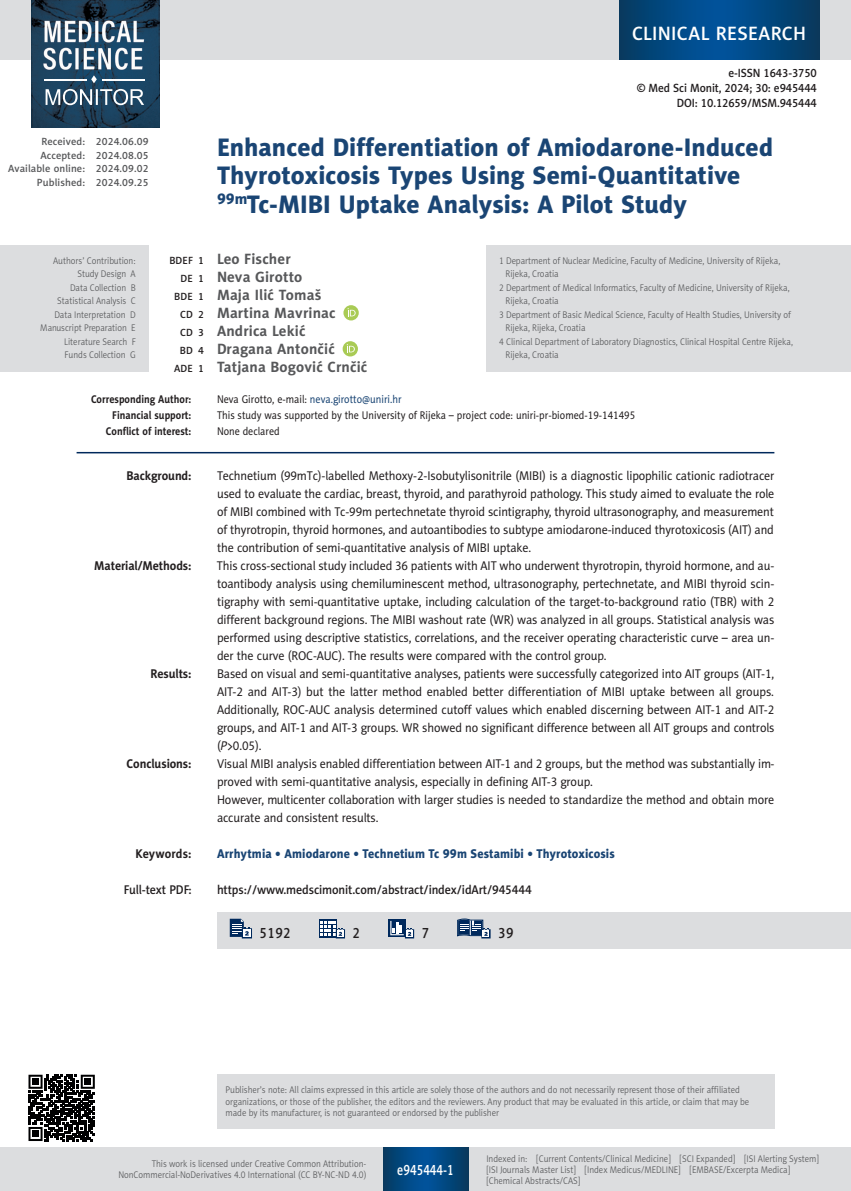
<style>
.page{position:relative;width:851px;height:1191px;background:#fff}
.page>*{position:absolute;margin:0;border:0;box-sizing:border-box;transform-origin:0 0}
.MSM_Tytul{font:25.5px/28.5px "Naomi Sans EFN Heavy";color:#1a4574}
.t1{font:19.5px "Naomi Sans EFN Medium";letter-spacing:.015em;color:#fff}
.MSM_Autorzy{font:700 15px "Naomi Sans EFN";letter-spacing:.01em;color:#57585a}
.t2{font:15px "Naomi Sans EFN Medium";color:#fff;scale:.8 1}
.MSM_dane{font:15px "Naomi Sans EFN Medium";letter-spacing:.03em;color:#231f20;scale:.9 1}
.MSM_Summary_body{font:12.75px/18px "Naomi Sans EFN";letter-spacing:-.01em;color:#231f20;text-align:justify;scale:.95 1}
.MSM_full_text_pdf{font:12.75px "Naomi Sans EFN Medium";letter-spacing:-.01em;color:#231f20;scale:.95 1}
.MSM_keywords{font:12.75px "Naomi Sans EFN Heavy";letter-spacing:.005em;color:#1a4574;scale:.95 1}
.MSM_Summary_body-2{font:700 12.75px "Naomi Sans EFN";letter-spacing:-.01em;color:#231f20;scale:.95 1}
.MSM_keywords-2{font:700 12.75px "Naomi Sans EFN";letter-spacing:.005em;color:#231f20;scale:.95 1}
.MSM_full_text_pdf-2{font:12px "Naomi Sans EFN Medium";letter-spacing:-.01em;color:#231f20;scale:.95 1}
.MSM_Adres{font:11.25px "Naomi Sans EFN";color:#231f20;scale:.9 1}
.MSM_Adres-2{font:11.25px "Naomi Sans EFN";color:#1a4574;scale:.9 1}
.MSM_Adres-3{font:700 11.25px "Naomi Sans EFN";color:#231f20;scale:.9 1}
.MSM_Confilicts{font:700 11.25px "Naomi Sans EFN";color:#231f20;scale:.9 1}
.MSM_Confilicts-2{font:11.25px "Naomi Sans EFN";color:#231f20;scale:.9 1}
.t3{font:10.5px "Naomi Sans EFN Medium";letter-spacing:.01em;color:#57585a}
.MSM_pagina_indeksy{font:9.75px/11.2px "Naomi Sans EFN Light";color:#57585a;scale:.9 1}
.MSM_Afiliacja{font:9.75px/13.5px "Naomi Sans EFN Light";color:#57585a;scale:.9 1}
.s1{font-family:"Naomi Sans EFN Medium";font-weight:400;font-size:10.5px;color:#231f20}
.s2{color:#231f20}
.s3{font-style:italic}
</style>
<div class="page">
<div style="left:217px;top:912px;width:633px;height:36px;background:#dcdddf"></div>
<svg style="left:230px;top:918px;width:22px;height:20px"></svg>
<div style="left:319px;top:919px;width:17px;height:18px;background:#00295c"></div>
<svg style="left:320px;top:920px;width:25px;height:18px"></svg>
<div style="left:388px;top:919px;width:18px;height:18px;background:#00295c"></div>
<svg style="left:390px;top:921px;width:24px;height:17px"></svg>
<svg style="left:457px;top:918px;width:33px;height:20px"></svg>
<hr style="left:77px;top:452px;width:697px;height:1px;background:#00295c">
<svg style="left:343px;top:305px;width:16px;height:15px"></svg>
<svg style="left:347px;top:308px;width:8px;height:8px"></svg>
<svg style="left:342px;top:341px;width:16px;height:15px"></svg>
<svg style="left:347px;top:344px;width:8px;height:8px"></svg>
<div style="left:0;top:246px;width:148px;height:126px;background:#dcdddf"></div>
<div style="left:486px;top:245px;width:364px;height:127px;background:#dcdddf"></div>
<svg style="left:28px;top:1074px;width:67px;height:67px"></svg>
<div style="left:217px;top:1074px;width:557px;height:54px;background:#dcdddf"></div>
<div style="left:0;top:1148px;width:850px;height:43px;background:#dcdddf"></div>
<svg style="left:383px;top:1147px;width:85px;height:43px;background:#02477e"></svg>
<div style="left:0;top:0;width:850px;height:60px;background:#dcdddf"></div>
<svg style="left:619px;top:0;width:200px;height:60px;background:#02477e"></svg>
<img style="left:32px;top:0;width:127px;height:128px">
<img style="left:45px;top:79px;width:41px;height:1px">
<img style="left:103px;top:79px;width:41px;height:1px">
<svg style="left:91px;top:75px;width:6px;height:8px"></svg>
<img style="left:46px;top:89px;width:98px;height:16px">
<h2 class="t1" style="left:632px;top:22px;width:175px">CLINICAL RESEARCH</h2>
<p class="MSM_full_text_pdf-2" style="left:728px;top:66px;width:95px">e-ISSN 1643-3750</p>
<p class="MSM_full_text_pdf-2" style="left:636px;top:81px;width:191px">© Med Sci Monit, 2024; 30: e945444</p>
<p class="MSM_full_text_pdf-2" style="left:676px;top:96px;width:149px">DOI: 10.12659/MSM.945444</p>
<p class="MSM_Tytul" style="left:217px;top:132px;width:557px">Enhanced Differentiation of Amiodarone-Induced<br>Thyrotoxicosis Types Using Semi-Quantitative<br><sup>99m</sup>Tc-MIBI Uptake Analysis: A Pilot Study</p>
<p class="MSM_Autorzy" style="left:169px;top:250px;width:123px"><span class="s1">BDEF 1</span> Leo Fischer</p>
<p class="MSM_Autorzy" style="left:180px;top:268px;width:123px"><span class="s1">DE 1</span> Neva Girotto</p>
<p class="MSM_Autorzy" style="left:174px;top:286px;width:149px"><span class="s1">BDE 1</span> Maja Ilić Tomaš</p>
<p class="MSM_Autorzy" style="left:180px;top:304px;width:157px"><span class="s1">CD 2</span> Martina Mavrinac</p>
<p class="MSM_Autorzy" style="left:180px;top:322px;width:127px"><span class="s1">CD 3</span> Andrica Lekić</p>
<p class="MSM_Autorzy" style="left:180px;top:340px;width:156px"><span class="s1">BD 4</span> Dragana Antončić</p>
<p class="MSM_Autorzy" style="left:174px;top:358px;width:195px"><span class="s1">ADE 1</span> Tatjana Bogović Crnčić</p>
<p class="MSM_Adres-3" style="left:91px;top:393px;width:113px">Corresponding Author:</p>
<p class="MSM_Adres-2" style="left:217px;top:393px;width:206px"><span class="s2">Neva Girotto, e-mail:</span> neva.girotto@uniri.hr</p>
<p class="MSM_Adres-3" style="left:112px;top:409px;width:89px">Financial support:</p>
<p class="MSM_Adres" style="left:217px;top:409px;width:466px">This study was supported by the University of Rijeka – project code: uniri-pr-biomed-19-141495</p>
<p class="MSM_Confilicts" style="left:106px;top:424px;width:97px">Conflict of interest:</p>
<p class="MSM_Confilicts-2" style="left:217px;top:424px;width:71px">None declared</p>
<p class="MSM_Summary_body-2" style="left:126px;top:468px;width:70px">Background:</p>
<p class="MSM_Summary_body" style="left:217px;top:467px;width:588px">Technetium (99mTc)-labelled Methoxy-2-Isobutylisonitrile (MIBI) is a diagnostic lipophilic cationic radiotracer used to evaluate the cardiac, breast, thyroid, and parathyroid pathology. This study aimed to evaluate the role of MIBI combined with Tc-99m pertechnetate thyroid scintigraphy, thyroid ultrasonography, and measurement of thyrotropin, thyroid hormones, and autoantibodies to subtype amiodarone-induced thyrotoxicosis (AIT) and the contribution of semi-quantitative analysis of MIBI uptake.</p>
<p class="MSM_Summary_body-2" style="left:94px;top:558px;width:104px">Material/Methods:</p>
<p class="MSM_Summary_body" style="left:217px;top:557px;width:588px">This cross-sectional study included 36 patients with AIT who underwent thyrotropin, thyroid hormone, and au&shy;toantibody analysis using chemiluminescent method, ultrasonography, pertechnetate, and MIBI thyroid scin&shy;tigraphy with semi-quantitative uptake, including calculation of the target-to-background ratio (TBR) with 2 different background regions. The MIBI washout rate (WR) was analyzed in all groups. Statistical analysis was performed using descriptive statistics, correlations, and the receiver operating characteristic curve – area un&shy;der the curve (ROC-AUC). The results were compared with the control group.</p>
<p class="MSM_Summary_body-2" style="left:150px;top:666px;width:45px">Results:</p>
<p class="MSM_Summary_body" style="left:217px;top:665px;width:588px">Based on visual and semi-quantitative analyses, patients were successfully categorized into AIT groups (AIT-1, AIT-2 and AIT-3) but the latter method enabled better differentiation of MIBI uptake between all groups.<br>Additionally, ROC-AUC analysis determined cutoff values which enabled discerning between AIT-1 and AIT-2 groups, and AIT-1 and AIT-3 groups. WR showed no significant difference between all AIT groups and controls (<span class="s3">P</span>&gt;0.05).</p>
<p class="MSM_Summary_body-2" style="left:127px;top:756px;width:70px">Conclusions:</p>
<p class="MSM_Summary_body" style="left:217px;top:755px;width:588px">Visual MIBI analysis enabled differentiation between AIT-1 and 2 groups, but the method was substantially im&shy;proved with semi-quantitative analysis, especially in defining AIT-3 group.</p>
<p class="MSM_Summary_body" style="left:217px;top:791px;width:588px">However, multicenter collaboration with larger studies is needed to standardize the method and obtain more accurate and consistent results.</p>
<p class="MSM_keywords-2" style="left:135px;top:846px;width:60px">Keywords:</p>
<p class="MSM_keywords" style="left:217px;top:846px;width:420px">Arrhytmia • Amiodarone • Technetium Tc 99m Sestamibi • Thyrotoxicosis</p>
<p class="MSM_full_text_pdf" style="left:124px;top:882px;width:73px">Full-text PDF:</p>
<p class="MSM_full_text_pdf" style="left:217px;top:882px;width:333px">https://www.medscimonit.com/abstract/index/idArt/945444</p>
<p class="t3" style="left:41px;top:136px;width:109px">Received: 2024.06.09</p>
<p class="t3" style="left:40px;top:149px;width:110px">Accepted: 2024.08.05</p>
<p class="t3" style="left:8px;top:163px;width:142px">Available online: 2024.09.02</p>
<p class="t3" style="left:37px;top:176px;width:113px">Published: 2024.09.25</p>
<p class="MSM_pagina_indeksy" style="left:53px;top:255px;width:93px">Authors’ Contribution:</p>
<p class="MSM_pagina_indeksy" style="left:77px;top:268px;width:66px">Study Design A</p>
<p class="MSM_pagina_indeksy" style="left:70px;top:282px;width:74px">Data Collection B</p>
<p class="MSM_pagina_indeksy" style="left:57px;top:295px;width:89px">Statistical Analysis C</p>
<p class="MSM_pagina_indeksy" style="left:54px;top:309px;width:92px">Data Interpretation D</p>
<p class="MSM_pagina_indeksy" style="left:40px;top:322px;width:107px">Manuscript Preparation E</p>
<p class="MSM_pagina_indeksy" style="left:64px;top:336px;width:81px">Literature Search F</p>
<p class="MSM_pagina_indeksy" style="left:65px;top:349px;width:80px">Funds Collection G</p>
<p class="MSM_Afiliacja" style="left:505px;top:254px;width:307px;text-indent:-6px">1 Department of Nuclear Medicine, Faculty of Medicine, University of Rijeka,<br>Rijeka, Croatia</p>
<p class="MSM_Afiliacja" style="left:505px;top:281px;width:317px;text-indent:-6px">2 Department of Medical Informatics, Faculty of Medicine, University of Rijeka,<br>Rijeka, Croatia</p>
<p class="MSM_Afiliacja" style="left:505px;top:308px;width:319px;text-indent:-6px">3 Department of Basic Medical Science, Faculty of Health Studies, University of<br>Rijeka, Rijeka, Croatia</p>
<p class="MSM_Afiliacja" style="left:505px;top:335px;width:321px;text-indent:-6px">4 Clinical Department of Laboratory Diagnostics, Clinical Hospital Centre Rijeka,<br>Rijeka, Croatia</p>
<p class="MSM_dane" style="left:259px;top:924px;width:36px">5192</p>
<p class="MSM_dane" style="left:352px;top:924px;width:10px">2</p>
<p class="MSM_dane" style="left:421px;top:924px;width:10px">7</p>
<p class="MSM_dane" style="left:498px;top:924px;width:19px">39</p>
<p class="MSM_pagina_indeksy" style="left:225px;top:1084px;width:583px">Publisher’s note: All claims expressed in this article are solely those of the authors and do not necessarily represent those of their affiliated organizations, or those of the publisher, the editors and the reviewers. Any product that may be evaluated in this article, or claim that may be made by its manufacturer, is not guaranteed or endorsed by the publisher</p>
<p class="MSM_pagina_indeksy" style="left:118px;top:1158px;width:277px;text-align:right">This work is licensed under Creative Common Attribution-<br>NonCommercial-NoDerivatives 4.0 International (CC BY-NC-ND 4.0)</p>
<p class="t2" style="left:397px;top:1160px;width:72px">e945444-1</p>
<p class="MSM_pagina_indeksy" style="left:486px;top:1152px;width:371px">Indexed in: [Current Contents/Clinical Medicine] [SCI Expanded] [ISI Alerting System] [ISI Journals Master List] [Index Medicus/MEDLINE] [EMBASE/Excerpta Medica] [Chemical Abstracts/CAS]</p>
</div>
